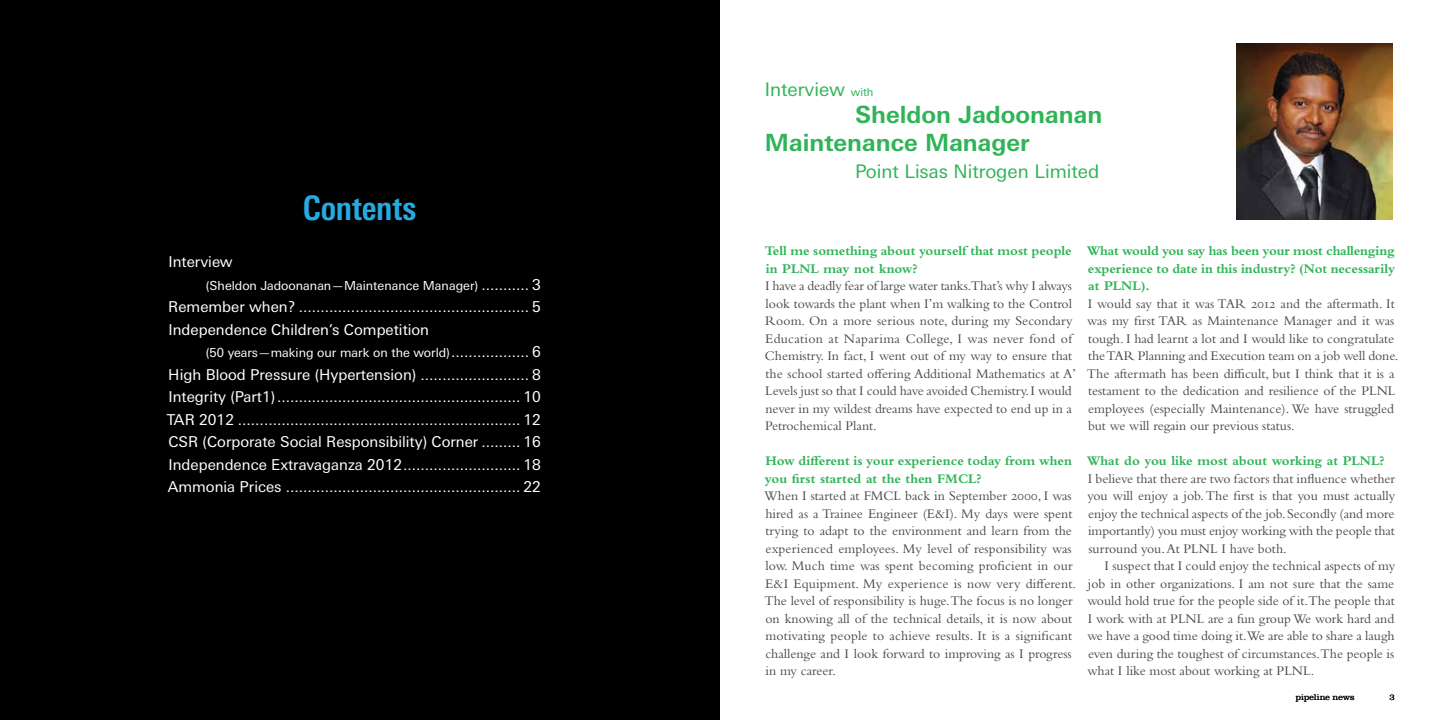
<style>
.page{position:relative;width:1440px;height:720px;background:#fff}
.page>*{position:absolute;margin:0;border:0;box-sizing:border-box;transform-origin:0 0}
.t1{font:700 condensed 33.75px "Linotype Univers";letter-spacing:-.005em;color:#24abe2}
.t2{font:700 23.75px/27.5px "Linotype Univers Basic";color:#2fb457}
.t3{font:18.75px "Linotype Univers Basic";color:#2fb457}
.t4{font:15px/22.5px "Linotype Univers Basic";color:#fff}
.t5{font:13.75px/17.5px "Bembo Std";color:#464547}
.t6{font:700 13.75px/17.5px "Bembo Std";color:#2fb457}
.t7{font:12.5px "Linotype Univers Basic";color:#fff}
.t8{font:300 8.75px "Clarendon LT Std";color:#000}
.s1{font-size:15px}
.s2{font-size:11.25px}
</style>
<div class="page">
<div style="left:0;top:0;width:720px;height:720px;background:#000"></div>
<img style="left:1237px;top:44px;width:155px;height:176px">
<h1 class="t1" style="left:303px;top:188px;width:115px">Contents</h1>
<p class="t4" style="left:169px;top:251px;width:66px">Interview</p>
<p class="t7" style="left:206px;top:278px;width:336px">(Sheldon Jadoonanan—Maintenance Manager) <span class="s1">........... 3</span></p>
<p class="t4" style="left:168px;top:296px;width:374px">Remember when? ..................................................... 5<br>Independence Children’s Competition</p>
<p class="t7" style="left:206px;top:346px;width:336px">(50 years—making our mark on the world)<span class="s1">.................. 6</span></p>
<p class="t4" style="left:167px;top:363px;width:376px;text-align:justify">High Blood Pressure (Hypertension) ......................... 8<br>Integrity (Part1)........................................................ 10<br>TAR 2012 ................................................................. 12<br>CSR (Corporate Social Responsibility) Corner ......... 16<br>Independence Extravaganza 2012........................... 18<br>Ammonia Prices ...................................................... 22</p>
<h3 class="t3" style="left:765px;top:78px;width:110px">Interview <span class="s2">with</span></h3>
<h2 class="t2" style="left:765px;top:101px;width:339px;text-indent:90px">Sheldon Jadoonanan<br>Maintenance Manager</h2>
<h3 class="t3" style="left:855px;top:161px;width:246px">Point Lisas Nitrogen Limited</h3>
<p class="t6" style="left:765px;top:242px;width:309px">Tell me something about yourself that most people in PLNL may not know?</p>
<p class="t5" style="left:765px;top:277px;width:313px">I have a deadly fear of large water tanks.That’s why I always look towards the plant when I’m walking to the Control Room. On a more serious note, during my Secondary Education at Naparima College, I was never fond of Chemistry. In fact, I went out of my way to ensure that the school started offering Additional Mathematics at A’ Levels just so that I could have avoided Chemistry. I would never in my wildest dreams have expected to end up in a Petrochemical Plant.</p>
<p class="t6" style="left:765px;top:452px;width:309px">How different is your experience today from when you first started at the then FMCL?</p>
<p class="t5" style="left:764px;top:487px;width:314px">When I started at FMCL back in September 2000, I was hired as a Trainee Engineer (E&amp;I). My days were spent trying to adapt to the environment and learn from the experienced employees. My level of responsibility was low. Much time was spent becoming proficient in our E&amp;I Equipment. My experience is now very different.<br>The level of responsibility is huge.The focus is no longer on knowing all of the technical details, it is now about motivating people to achieve results. It is a significant challenge and I look forward to improving as I progress in my career.</p>
<p class="t6" style="left:1087px;top:242px;width:310px;text-align:justify">What would you say has been your most challenging experience to date in this industry? (Not necessarily at PLNL).</p>
<p class="t5" style="left:1087px;top:294px;width:313px">I would say that it was TAR 2012 and the aftermath. It was my first TAR as Maintenance Manager and it was tough. I had learnt a lot and I would like to congratulate the TAR Planning and Execution team on a job well done.<br>The aftermath has been difficult, but I think that it is a testament to the dedication and resilience of the PLNL employees (especially Maintenance). We have struggled but we will regain our previous status.</p>
<p class="t6" style="left:1087px;top:452px;width:299px">What do you like most about working at PLNL?</p>
<p class="t5" style="left:1088px;top:469px;width:309px;text-align:justify">I believe that there are two factors that influence whether you will enjoy a job. The first is that you must actually enjoy the technical aspects of the job. Secondly (and more importantly) you must enjoy working with the people that surround you. At PLNL I have both.</p>
<p class="t5" style="left:1087px;top:557px;width:309px;text-align:justify;text-indent:17px">I suspect that I could enjoy the technical aspects of my job in other organizations. I am not sure that the same would hold true for the people side of it.The people that I work with at PLNL are a fun group We work hard and we have a good time doing it.We are able to share a laugh even during the toughest of circumstances.The people is what I like most about working at PLNL.</p>
<p class="t8" style="left:1296px;top:692px;width:60px">pipeline news</p>
<p class="t8" style="left:1390px;top:692px;width:7px">3</p>
</div>
